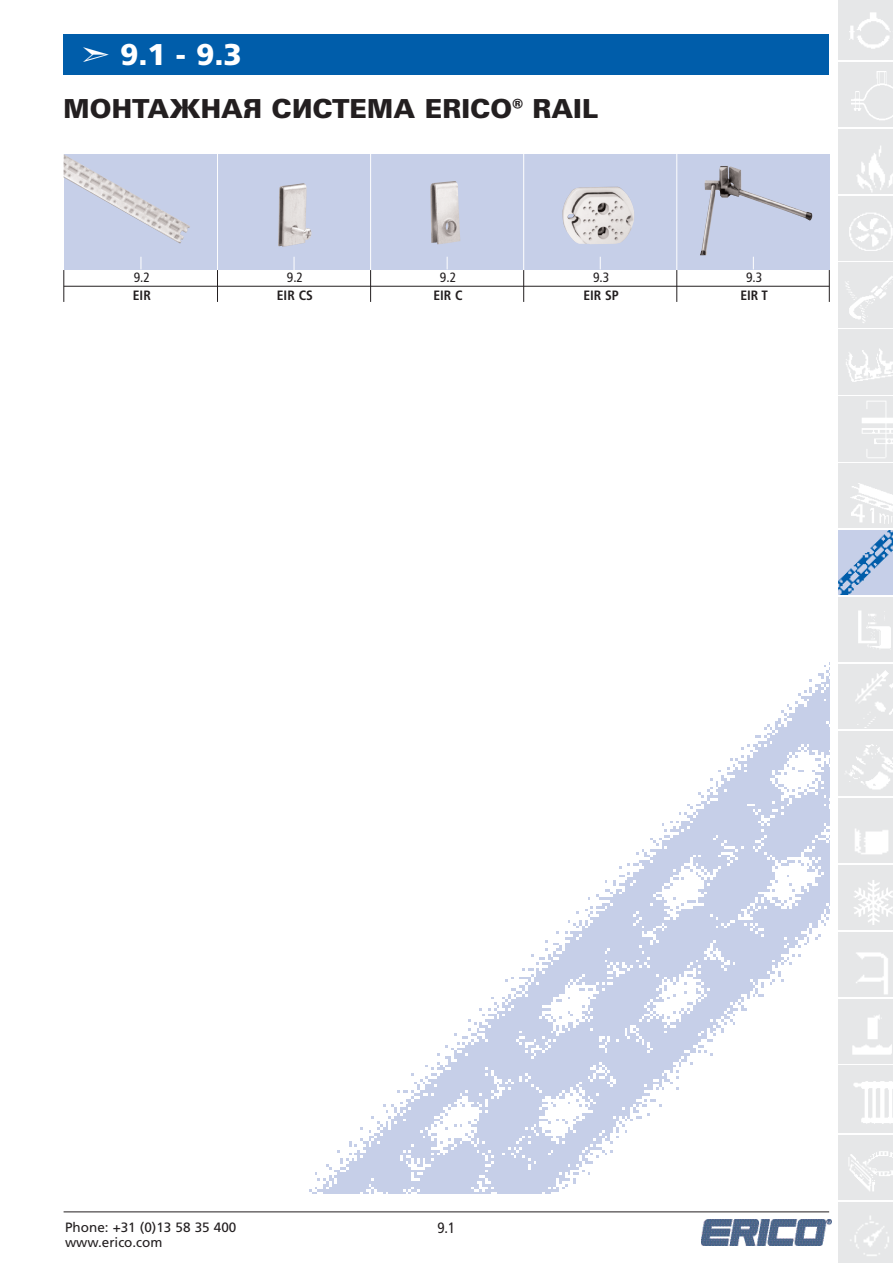
<style>
.page{position:relative;width:893px;height:1263px;background:#fff}
.page>*{position:absolute;margin:0;border:0;box-sizing:border-box;transform-origin:0 0}
.t1{font:900 30px "Frutiger";color:#fff}
.t2{font:900 26.25px "Univers Cyr";color:#231f20}
.t3{font:condensed 15px "Frutiger";color:#231f20}
.t4{font:13.5px/15px "Frutiger";color:#231f20}
.t5{font:700 condensed 13.5px "Frutiger";color:#231f20}
.t6{font:condensed 13.5px "Frutiger";color:#231f20}
</style>
<div class="page">
<img style="left:838px;top:0;width:55px;height:59px">
<img style="left:838px;top:62px;width:55px;height:64px">
<img style="left:838px;top:129px;width:55px;height:64px">
<img style="left:838px;top:196px;width:55px;height:64px">
<img style="left:838px;top:263px;width:55px;height:64px">
<img style="left:838px;top:330px;width:55px;height:64px">
<img style="left:838px;top:397px;width:55px;height:64px">
<img style="left:838px;top:464px;width:55px;height:64px">
<img style="left:838px;top:531px;width:55px;height:64px">
<img style="left:838px;top:598px;width:55px;height:64px">
<img style="left:838px;top:664px;width:55px;height:65px">
<img style="left:838px;top:731px;width:55px;height:65px">
<img style="left:838px;top:798px;width:55px;height:65px">
<img style="left:838px;top:865px;width:55px;height:64px">
<img style="left:838px;top:999px;width:55px;height:64px">
<img style="left:838px;top:1066px;width:55px;height:67px">
<img style="left:838px;top:1136px;width:55px;height:64px">
<img style="left:838px;top:1202px;width:55px;height:61px">
<img style="left:701px;top:1219px;width:130px;height:27px">
<hr style="left:64px;top:1212px;width:765px;height:1px;background:#231f20">
<div style="left:64px;top:34px;width:765px;height:41px;background:#005daa"></div>
<div style="left:64px;top:154px;width:765px;height:116px;background:#c6cfe8"></div>
<hr style="left:64px;top:286px;width:765px;height:1px;background:#231f20">
<hr style="left:64px;top:270px;width:1px;height:32px;background:#231f20">
<hr style="left:217px;top:270px;width:1px;height:32px;background:#231f20">
<hr style="left:370px;top:270px;width:1px;height:32px;background:#231f20">
<hr style="left:523px;top:270px;width:1px;height:32px;background:#231f20">
<hr style="left:676px;top:270px;width:1px;height:32px;background:#231f20">
<hr style="left:829px;top:270px;width:1px;height:32px;background:#231f20">
<hr style="left:217px;top:153px;width:1px;height:117px;background:#fff">
<hr style="left:370px;top:153px;width:1px;height:117px;background:#fff">
<hr style="left:523px;top:153px;width:1px;height:117px;background:#fff">
<hr style="left:676px;top:153px;width:1px;height:117px;background:#fff">
<svg style="left:294px;top:257px;width:1px;height:13px"></svg>
<svg style="left:141px;top:257px;width:1px;height:12px"></svg>
<svg style="left:447px;top:257px;width:1px;height:12px"></svg>
<svg style="left:600px;top:257px;width:1px;height:12px"></svg>
<svg style="left:753px;top:257px;width:1px;height:12px"></svg>
<img style="left:64px;top:154px;width:126px;height:90px">
<img style="left:278px;top:183px;width:34px;height:64px">
<img style="left:430px;top:181px;width:30px;height:63px">
<img style="left:562px;top:186px;width:72px;height:58px">
<img style="left:700px;top:166px;width:113px;height:89px">
<h1 class="t1" style="left:82px;top:43px;width:161px">➣ 9.1 - 9.3</h1>
<h2 class="t2" style="left:64px;top:99px;width:536px">МОНТАЖНАЯ СИСТЕМА ERICO® RAIL</h2>
<p class="t6" style="left:134px;top:272px;width:18px">9.2</p>
<p class="t6" style="left:287px;top:272px;width:18px">9.2</p>
<p class="t6" style="left:440px;top:272px;width:18px">9.2</p>
<p class="t6" style="left:593px;top:272px;width:18px">9.3</p>
<p class="t6" style="left:746px;top:272px;width:18px">9.3</p>
<p class="t5" style="left:133px;top:290px;width:20px">EIR</p>
<p class="t5" style="left:277px;top:290px;width:38px">EIR CS</p>
<p class="t5" style="left:433px;top:290px;width:31px">EIR C</p>
<p class="t5" style="left:583px;top:290px;width:37px">EIR SP</p>
<p class="t5" style="left:740px;top:290px;width:29px">EIR T</p>
<p class="t4" style="left:65px;top:1221px;width:173px">Phone: +31 (0)13 58 35 400 www.erico.com</p>
<p class="t3" style="left:437px;top:1222px;width:19px">9.1</p>
</div>
